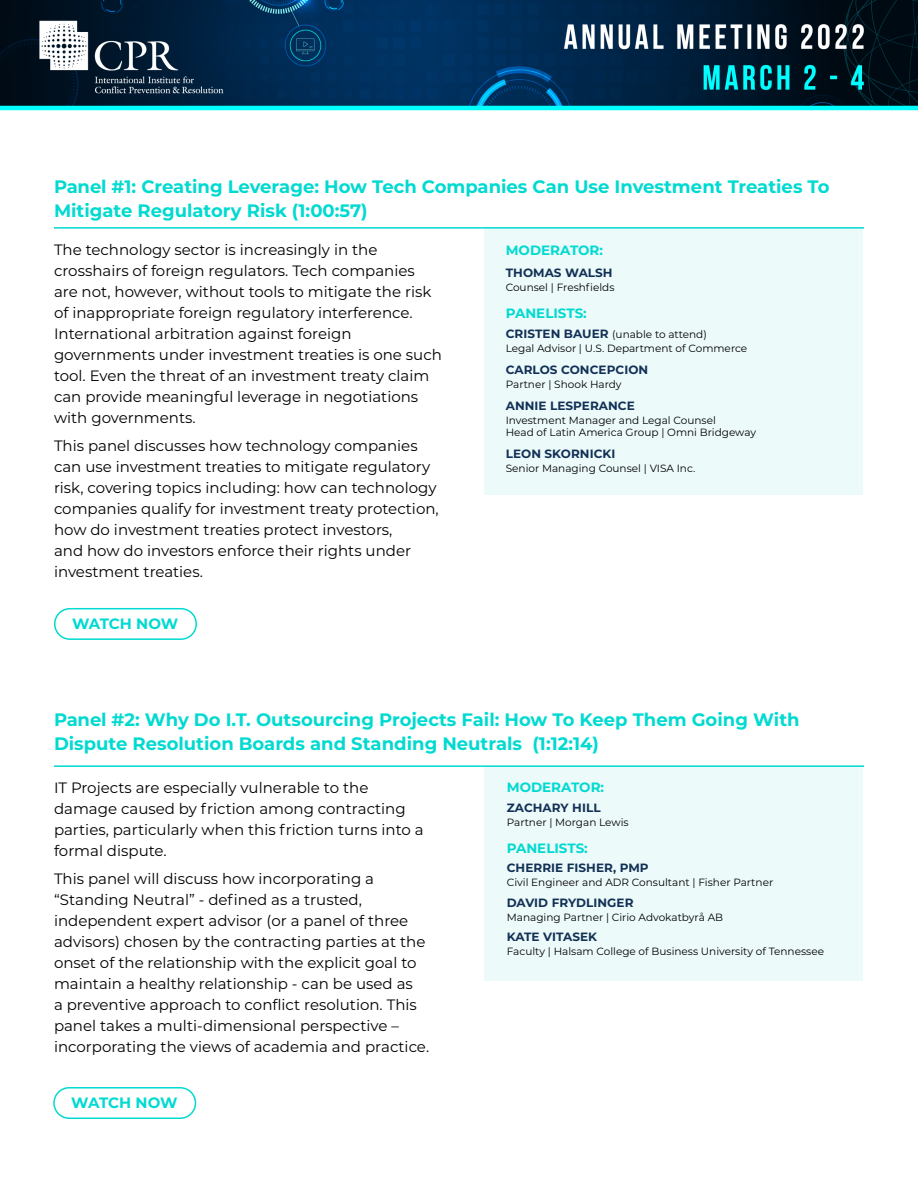
<style>
.page{position:relative;width:918px;height:1188px;background:#fff}
.page>*{position:absolute;margin:0;border:0;box-sizing:border-box;transform-origin:0 0}
.t1{font:700 18px/24px "Montserrat";color:#00dad1}
.t2{font:15px/21px "Montserrat";color:#000}
.t3{font:700 15px "Montserrat";letter-spacing:-.015em;color:#00dad1}
.t4{font:700 13.5px "Montserrat";color:#00dad1}
.Moderator_Panelist_i{font:700 12px "Montserrat";letter-spacing:.005em;color:#133156}
.Moderator_Panelist_i-2{font:10.5px/12.6px "Montserrat";color:#000}
.s1{font-weight:700;font-size:12px;color:#133156}
</style>
<div class="page">
<img style="left:0;top:0;width:918px;height:106px">
<hr style="left:0;top:106px;width:918px;height:4px;background:#0ff">
<div style="left:485px;top:227px;width:378px;height:268px;background:#ecfaf9"></div>
<hr style="left:54px;top:227px;width:810px;height:2px;background:#00dad1">
<div style="left:54px;top:608px;width:143px;height:32px;border:2px solid #00dad1;border-radius:15px"></div>
<div style="left:485px;top:765px;width:378px;height:216px;background:#ecfaf9"></div>
<hr style="left:54px;top:765px;width:810px;height:2px;background:#00dad1">
<div style="left:53px;top:1087px;width:143px;height:32px;border:2px solid #00dad1;border-radius:15px"></div>
<p class="t1" style="left:54px;top:174px;width:777px">Panel #1: Creating Leverage: How Tech Companies Can Use Investment Treaties To<br>Mitigate Regulatory Risk (1:00:57)</p>
<p class="t2" style="left:54px;top:239px;width:389px">The technology sector is increasingly in the crosshairs of foreign regulators. Tech companies are not, however, without tools to mitigate the risk of inappropriate foreign regulatory interference.<br>International arbitration against foreign governments under investment treaties is one such tool. Even the threat of an investment treaty claim can provide meaningful leverage in negotiations with governments.</p>
<p class="t2" style="left:54px;top:435px;width:386px">This panel discusses how technology companies can use investment treaties to mitigate regulatory risk, covering topics including: how can technology companies qualify for investment treaty protection, how do investment treaties protect investors,<br>and how do investors enforce their rights under investment treaties.</p>
<p class="t3" style="left:72px;top:613px;width:108px">WATCH NOW</p>
<p class="t4" style="left:506px;top:241px;width:99px">MODERATOR:</p>
<p class="Moderator_Panelist_i" style="left:506px;top:264px;width:108px">THOMAS WALSH</p>
<p class="Moderator_Panelist_i-2" style="left:506px;top:280px;width:110px">Counsel | Freshfields</p>
<p class="t4" style="left:506px;top:303px;width:82px">PANELISTS:</p>
<p class="Moderator_Panelist_i-2" style="left:506px;top:328px;width:203px"><span class="s1">CRISTEN BAUER</span> (unable to attend)</p>
<p class="Moderator_Panelist_i-2" style="left:506px;top:342px;width:243px">Legal Advisor | U.S. Department of Commerce</p>
<p class="Moderator_Panelist_i" style="left:506px;top:361px;width:144px">CARLOS CONCEPCION</p>
<p class="Moderator_Panelist_i-2" style="left:506px;top:378px;width:117px">Partner | Shook Hardy</p>
<p class="Moderator_Panelist_i" style="left:506px;top:397px;width:131px">ANNIE LESPERANCE</p>
<p class="Moderator_Panelist_i-2" style="left:506px;top:413px;width:252px">Investment Manager and Legal Counsel<br>Head of Latin America Group | Omni Bridgeway</p>
<p class="Moderator_Panelist_i" style="left:506px;top:445px;width:111px">LEON SKORNICKI</p>
<p class="Moderator_Panelist_i-2" style="left:506px;top:462px;width:191px">Senior Managing Counsel | VISA Inc.</p>
<p class="t1" style="left:54px;top:707px;width:747px">Panel #2: Why Do I.T. Outsourcing Projects Fail: How To Keep Them Going With<br>Dispute Resolution Boards and Standing Neutrals (1:12:14)</p>
<p class="t2" style="left:54px;top:777px;width:371px">IT Projects are especially vulnerable to the damage caused by friction among contracting parties, particularly when this friction turns into a formal dispute.</p>
<p class="t2" style="left:54px;top:868px;width:377px">This panel will discuss how incorporating a “Standing Neutral” - defined as a trusted, independent expert advisor (or a panel of three advisors) chosen by the contracting parties at the onset of the relationship with the explicit goal to maintain a healthy relationship - can be used as<br>a preventive approach to conflict resolution. This panel takes a multi-dimensional perspective – incorporating the views of academia and practice.</p>
<p class="t3" style="left:71px;top:1092px;width:108px">WATCH NOW</p>
<p class="t4" style="left:507px;top:777px;width:99px">MODERATOR:</p>
<p class="Moderator_Panelist_i" style="left:507px;top:799px;width:95px">ZACHARY HILL</p>
<p class="Moderator_Panelist_i-2" style="left:507px;top:816px;width:123px">Partner | Morgan Lewis</p>
<p class="t4" style="left:507px;top:839px;width:82px">PANELISTS:</p>
<p class="Moderator_Panelist_i" style="left:507px;top:859px;width:143px">CHERRIE FISHER, PMP</p>
<p class="Moderator_Panelist_i-2" style="left:507px;top:876px;width:268px">Civil Engineer and ADR Consultant | Fisher Partner</p>
<p class="Moderator_Panelist_i" style="left:507px;top:894px;width:128px">DAVID FRYDLINGER</p>
<p class="Moderator_Panelist_i-2" style="left:507px;top:910px;width:218px">Managing Partner | Cirio Advokatbyrå AB</p>
<p class="Moderator_Panelist_i" style="left:507px;top:928px;width:92px">KATE VITASEK</p>
<p class="Moderator_Panelist_i-2" style="left:507px;top:944px;width:319px">Faculty | Halsam College of Business University of Tennessee</p>
</div>
